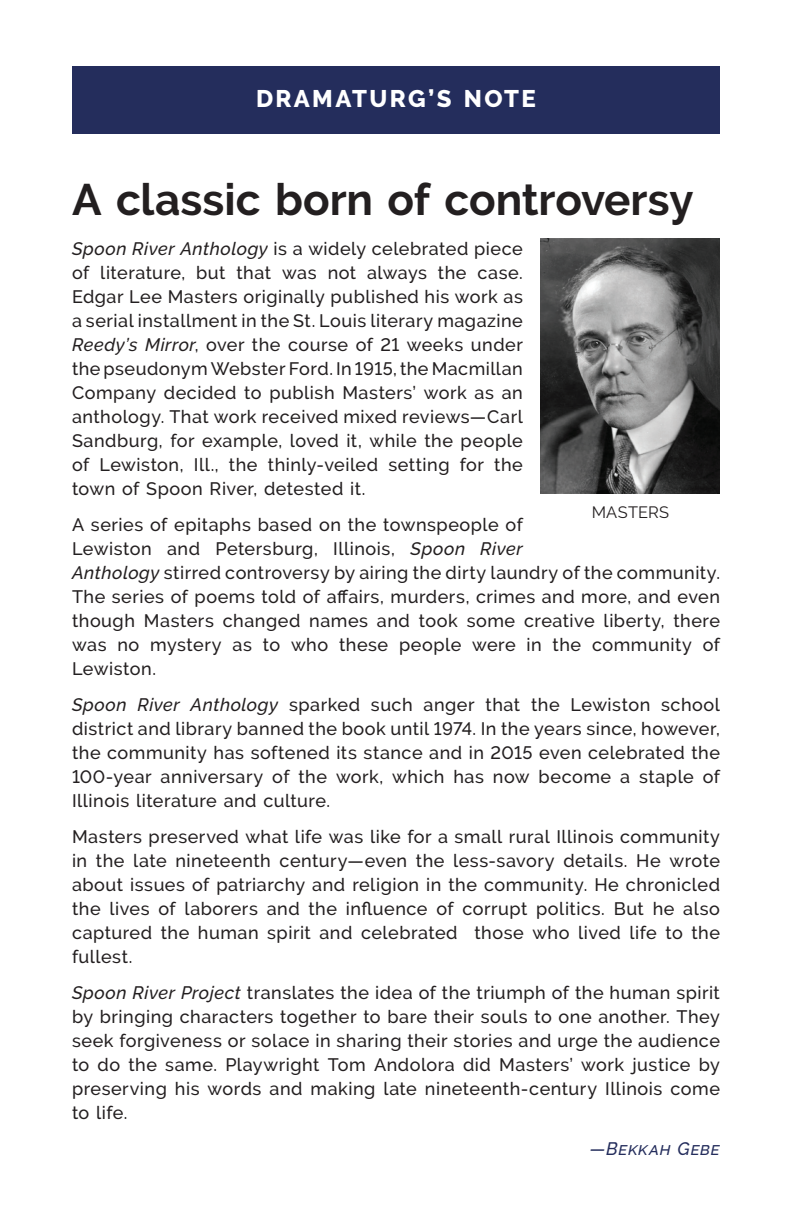
<style>
.page{position:relative;width:792px;height:1224px;background:#fff}
.page>*{position:absolute;margin:0;border:0;box-sizing:border-box;transform-origin:0 0}
.Body_center_ad_bold{font:700 44px "Raleway";color:#231f20}
.Subhead_green_1p_aft{font:800 24px "Raleway";letter-spacing:.1em;color:#fff}
.Body_bio{font:500 18px/24px "Raleway";letter-spacing:.03em;color:#231f20;text-align:justify}
.Body_bio-2{font:italic 500 18px "Raleway";letter-spacing:.025em;color:#242d5c}
.Body_center_ad_bold-2{font:16.4px "Raleway";letter-spacing:.015em;color:#231f20}
.s1{font-style:italic}
</style>
<div class="page">
<div style="left:72px;top:66px;width:648px;height:68px;background:#242d5c"></div>
<img style="left:541px;top:238px;width:179px;height:255px">
<p class="Subhead_green_1p_aft" style="left:256px;top:85px;width:281px">DRAMATURG’S NOTE</p>
<p class="Body_center_ad_bold" style="left:72px;top:174px;width:623px">A classic born of controversy</p>
<p class="Body_bio" style="left:72px;top:237px;width:452px"><span class="s1">Spoon River Anthology</span> is a widely celebrated piece of literature, but that was not always the case.<br>Edgar Lee Masters originally published his work as a serial installment in the St. Louis literary magazine <span class="s1">Reedy’s Mirror</span>, over the course of 21 weeks under the pseudonym Webster Ford. In 1915, the Macmillan Company decided to publish Masters’ work as an anthology. That work received mixed reviews—Carl Sandburg, for example, loved it, while the people of Lewiston, Ill., the thinly-veiled setting for the town of Spoon River, detested it.</p>
<p class="Body_bio" style="left:72px;top:513px;width:650px;text-align:left">A series of epitaphs based on the townspeople of<br>Lewiston and Petersburg, Illinois, <span class="s1">Spoon River<br>Anthology</span> stirred controversy by airing the dirty laundry of the community.<br>The series of poems told of affairs, murders, crimes and more, and even though Masters changed names and took some creative liberty, there was no mystery as to who these people were in the community of Lewiston.</p>
<p class="Body_bio" style="left:72px;top:693px;width:649px"><span class="s1">Spoon River Anthology</span> sparked such anger that the Lewiston school district and library banned the book until 1974. In the years since, however, the community has softened its stance and in 2015 even celebrated the 100-year anniversary of the work, which has now become a staple of Illinois literature and culture.</p>
<p class="Body_bio" style="left:72px;top:825px;width:650px">Masters preserved what life was like for a small rural Illinois community in the late nineteenth century—even the less-savory details. He wrote about issues of patriarchy and religion in the community. He chronicled the lives of laborers and the influence of corrupt politics. But he also captured the human spirit and celebrated those who lived life to the fullest.</p>
<p class="Body_bio" style="left:72px;top:981px;width:650px"><span class="s1">Spoon River Project</span> translates the idea of the triumph of the human spirit by bringing characters together to bare their souls to one another. They seek forgiveness or solace in sharing their stories and urge the audience to do the same. Playwright Tom Andolora did Masters’ work justice by preserving his words and making late nineteenth-century Illinois come to life.</p>
<p class="Body_bio-2" style="left:590px;top:1138px;width:132px">—Bekkah Gebe</p>
<p class="Body_center_ad_bold-2" style="left:592px;top:502px;width:79px">MASTERS</p>
</div>
